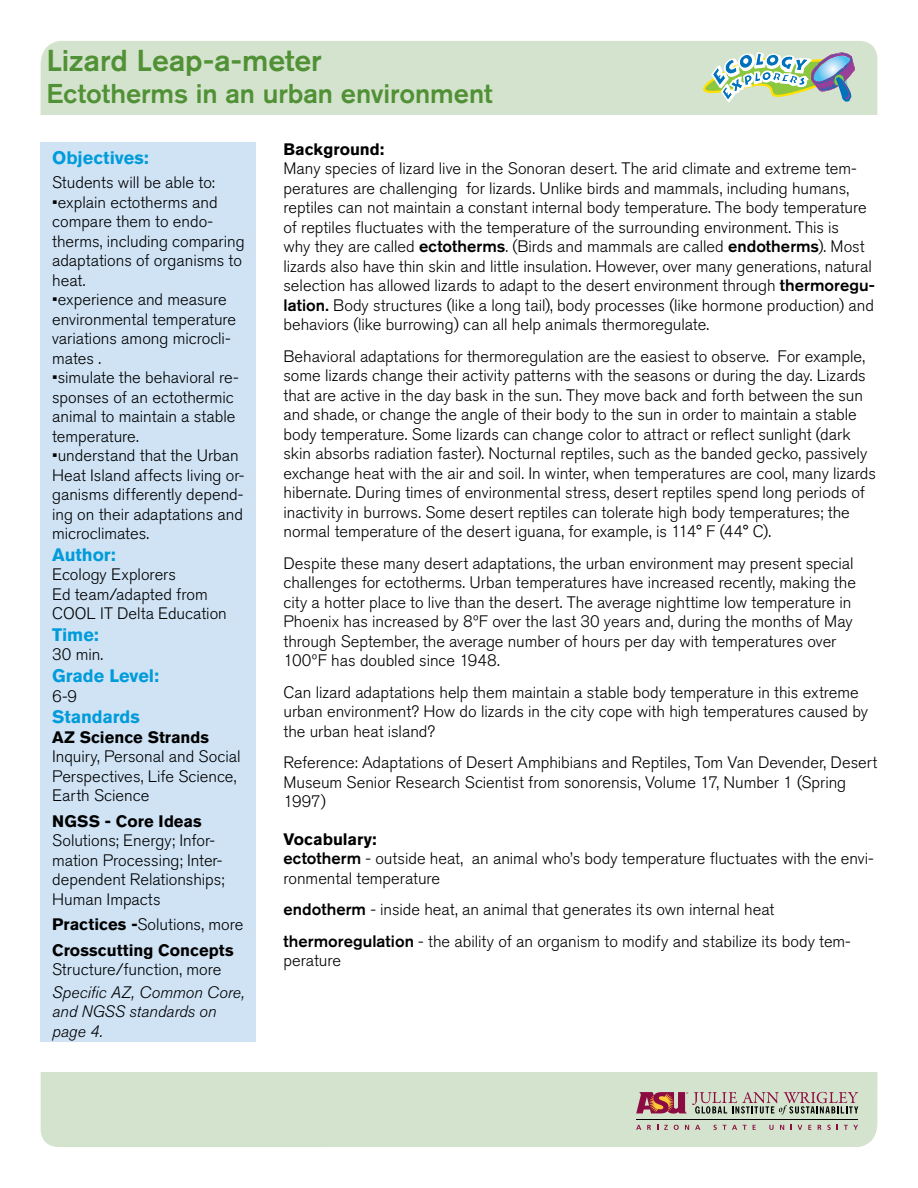
<style>
.page{position:relative;width:918px;height:1188px;background:#fff}
.page>*{position:absolute;margin:0;border:0;box-sizing:border-box;transform-origin:0 0}
.t1{font:500 30px "Akzidenz Grotesk Pro";letter-spacing:-.005em;color:#519136}
.t2{font:500 27px "Akzidenz Grotesk Pro";letter-spacing:-.005em;color:#519136}
.t3{font:700 18px "Akzidenz Grotesk Pro";letter-spacing:-.005em;color:#009bda}
.t4{font:300 16.5px/19.5px "Akzidenz Grotesk Pro";color:#000}
.t5{font:700 16.5px/25.5px "Akzidenz Grotesk Pro";color:#000}
.t6{font:italic 300 16.5px/19.5px "Akzidenz Grotesk Pro";color:#000}
.s1{font-weight:500}
.s2{font-weight:700}
.s3{font-weight:300}
</style>
<div class="page">
<div style="left:40px;top:41px;width:838px;height:74px;background:#d4e3cd"></div>
<svg style="left:702px;top:49px;width:153px;height:57px;background:#b6cdbc"></svg>
<div style="left:40px;top:142px;width:216px;height:900px;background:#cfe3f5"></div>
<div style="left:41px;top:1072px;width:837px;height:75px;background:#d4e3cd"></div>
<svg style="left:636px;top:1125px;width:5px;height:5px"></svg>
<svg style="left:647px;top:1125px;width:4px;height:5px"></svg>
<svg style="left:664px;top:1125px;width:4px;height:5px"></svg>
<svg style="left:674px;top:1125px;width:5px;height:5px"></svg>
<svg style="left:685px;top:1125px;width:4px;height:5px"></svg>
<svg style="left:695px;top:1125px;width:5px;height:5px"></svg>
<svg style="left:714px;top:1125px;width:3px;height:5px"></svg>
<svg style="left:723px;top:1125px;width:14px;height:5px"></svg>
<svg style="left:743px;top:1125px;width:4px;height:5px"></svg>
<svg style="left:753px;top:1125px;width:3px;height:5px"></svg>
<svg style="left:769px;top:1125px;width:5px;height:5px"></svg>
<svg style="left:780px;top:1125px;width:4px;height:5px"></svg>
<svg style="left:798px;top:1125px;width:4px;height:5px"></svg>
<svg style="left:808px;top:1125px;width:3px;height:5px"></svg>
<svg style="left:818px;top:1125px;width:3px;height:5px"></svg>
<svg style="left:827px;top:1125px;width:4px;height:5px"></svg>
<svg style="left:844px;top:1125px;width:14px;height:5px"></svg>
<hr style="left:636px;top:1119px;width:222px;height:1px;background:#000">
<svg style="left:636px;top:1092px;width:222px;height:22px;background:#af9893"></svg>
<h1 class="t1" style="left:46px;top:41px;width:277px">Lizard Leap-a-meter</h1>
<h2 class="t2" style="left:46px;top:76px;width:448px">Ectotherms in an urban environment</h2>
<p class="t5" style="left:284px;top:136px;width:102px">Background:</p>
<p class="t4" style="left:284px;top:159px;width:593px">Many species of lizard live in the Sonoran desert. The arid climate and extreme tem&shy;peratures are challenging for lizards. Unlike birds and mammals, including humans, reptiles can not maintain a constant internal body temperature. The body temperature of reptiles fluctuates with the temperature of the surrounding environment. This is<br>why they are called <span class="s1">ectotherms</span>. (Birds and mammals are called <span class="s1">endotherms</span>). Most lizards also have thin skin and little insulation. However, over many generations, natural selection has allowed lizards to adapt to the desert environment through <span class="s1">thermoregu&shy;lation.</span> Body structures (like a long tail), body processes (like hormone production) and behaviors (like burrowing) can all help animals thermoregulate.</p>
<p class="t4" style="left:284px;top:346px;width:594px">Behavioral adaptations for thermoregulation are the easiest to observe. For example, some lizards change their activity patterns with the seasons or during the day. Lizards that are active in the day bask in the sun. They move back and forth between the sun and shade, or change the angle of their body to the sun in order to maintain a stable body temperature. Some lizards can change color to attract or reflect sunlight (dark skin absorbs radiation faster). Nocturnal reptiles, such as the banded gecko, passively exchange heat with the air and soil. In winter, when temperatures are cool, many lizards hibernate. During times of environmental stress, desert reptiles spend long periods of inactivity in burrows. Some desert reptiles can tolerate high body temperatures; the normal temperature of the desert iguana, for example, is 114° F (44° C).</p>
<p class="t4" style="left:284px;top:553px;width:574px">Despite these many desert adaptations, the urban environment may present special challenges for ectotherms. Urban temperatures have increased recently, making the city a hotter place to live than the desert. The average nighttime low temperature in Phoenix has increased by 8ºF over the last 30 years and, during the months of May through September, the average number of hours per day with temperatures over 100ºF has doubled since 1948.</p>
<p class="t4" style="left:284px;top:682px;width:586px">Can lizard adaptations help them maintain a stable body temperature in this extreme urban environment? How do lizards in the city cope with high temperatures caused by the urban heat island?</p>
<p class="t4" style="left:284px;top:753px;width:595px">Reference: Adaptations of Desert Amphibians and Reptiles, Tom Van Devender, Desert<br>Museum Senior Research Scientist from sonorensis, Volume 17, Number 1 (Spring<br>1997)</p>
<p class="t4" style="left:284px;top:829px;width:592px"><span class="s2">Vocabulary:<br></span><span class="s1">ectotherm</span> - outside heat, an animal who’s body temperature fluctuates with the envi&shy;ronmental temperature</p>
<p class="t4" style="left:284px;top:894px;width:569px;line-height:31.5px"><span class="s1">endotherm</span> - inside heat, an animal that generates its own internal heat <span class="s1">thermoregulation</span> - the ability of an organism to modify and stabilize its body tem-</p>
<p class="t4" style="left:284px;top:951px;width:59px">perature</p>
<p class="t3" style="left:52px;top:146px;width:98px">Objectives:</p>
<p class="t4" style="left:52px;top:173px;width:164px">Students will be able to:</p>
<p class="t4" style="left:52px;top:192px;width:194px">•explain ectotherms and compare them to endo&shy;therms, including comparing adaptations of organisms to heat.</p>
<p class="t4" style="left:52px;top:290px;width:186px">•experience and measure environmental temperature variations among microcli&shy;mates .</p>
<p class="t4" style="left:52px;top:368px;width:188px">•simulate the behavioral re&shy;sponses of an ectothermic animal to maintain a stable temperature.</p>
<p class="t4" style="left:52px;top:446px;width:194px">•understand that the Urban<br>Heat Island affects living or&shy;ganisms differently depend&shy;ing on their adaptations and microclimates.</p>
<p class="t3" style="left:52px;top:543px;width:65px">Author:</p>
<p class="t4" style="left:52px;top:565px;width:176px">Ecology Explorers<br>Ed team/adapted from<br>COOL IT Delta Education</p>
<p class="t3" style="left:52px;top:623px;width:48px">Time:</p>
<p class="t4" style="left:52px;top:645px;width:53px">30 min.</p>
<p class="t3" style="left:52px;top:664px;width:108px">Grade Level:</p>
<p class="t4" style="left:52px;top:686px;width:27px">6-9</p>
<p class="t3" style="left:52px;top:705px;width:89px">Standards</p>
<p class="t5" style="left:52px;top:724px;width:158px">AZ Science Strands</p>
<p class="t4" style="left:52px;top:747px;width:190px">Inquiry, Personal and Social<br>Perspectives, Life Science,<br>Earth Science</p>
<p class="t5" style="left:52px;top:808px;width:151px">NGSS - Core Ideas</p>
<p class="t4" style="left:52px;top:831px;width:174px">Solutions; Energy; Infor&shy;mation Processing; Inter&shy;dependent Relationships;<br>Human Impacts</p>
<p class="t5" style="left:52px;top:911px;width:193px">Practices -<span class="s3">Solutions, more<br></span>Crosscutting Concepts</p>
<p class="t4" style="left:52px;top:960px;width:171px">Structure/function, more</p>
<p class="t6" style="left:52px;top:982px;width:194px">Specific AZ, Common Core, and NGSS standards on page 4.</p>
</div>
